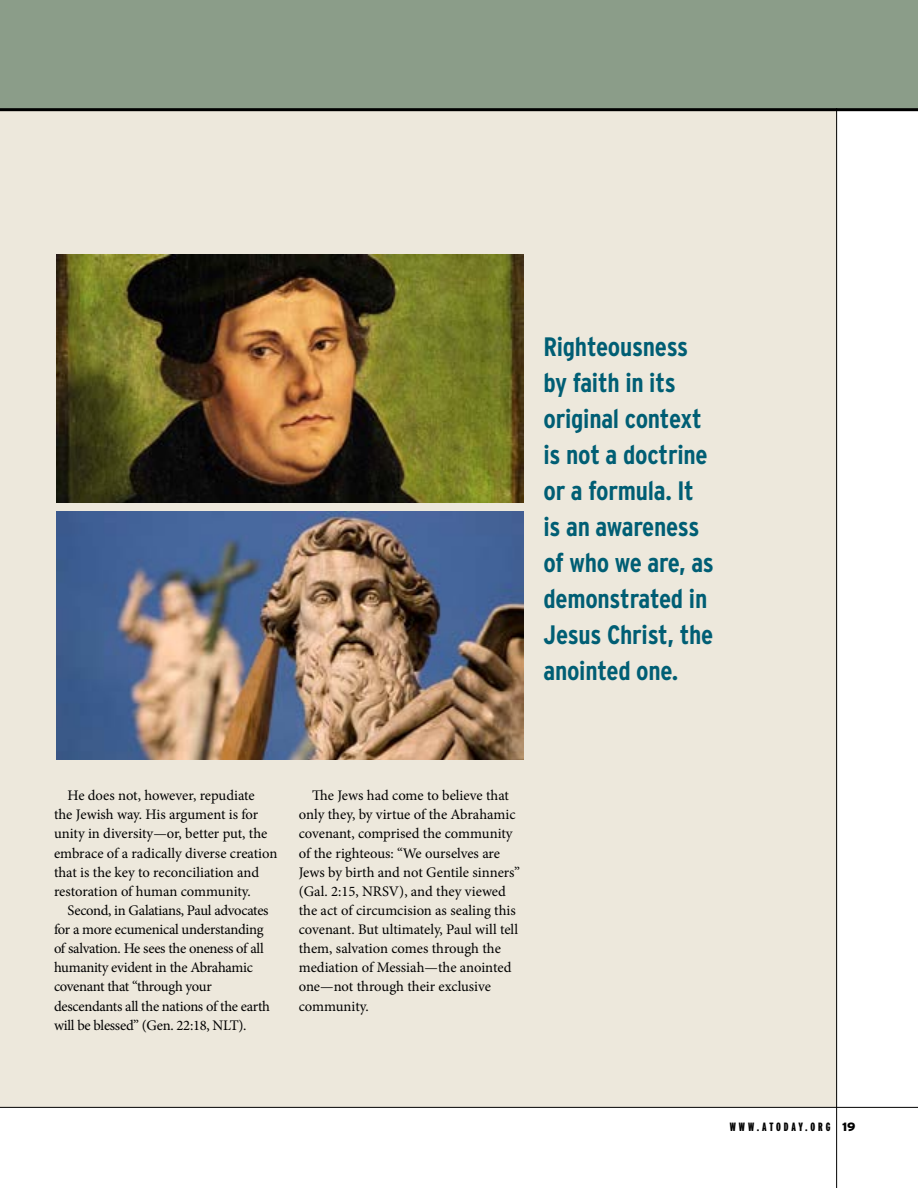
<style>
.page{position:relative;width:918px;height:1188px;background:#fff}
.page>*{position:absolute;margin:0;border:0;box-sizing:border-box;transform-origin:0 0}
.t1{font:700 condensed 26.7px/36px "Interstate";letter-spacing:-.01em;color:#005e74}
.t2{font:14.7px/19.2px "Minion Pro";letter-spacing:-.02em;color:#000}
.t3{font:900 extra-condensed 12px "Interstate";letter-spacing:.245em;color:#000}
.s1{font-stretch:normal}
</style>
<div class="page">
<div style="left:0;top:111px;width:837px;height:996px;background:#ede8dc"></div>
<div style="left:0;top:0;width:918px;height:110px;background:#8b9d89"></div>
<hr style="left:0;top:108px;width:918px;height:3px;background:#000">
<hr style="left:0;top:1107px;width:918px;height:1px;background:#000">
<hr style="left:836px;top:108px;width:1px;height:1080px;background:#000">
<img style="left:56px;top:255px;width:467px;height:248px">
<img style="left:56px;top:512px;width:467px;height:248px">
<h1 class="t1" style="left:543px;top:329px;width:172px">Righteousness by faith in its original context is not a doctrine or a formula. It is an awareness of who we are, as demonstrated in<br>Jesus Christ, the anointed one.</h1>
<p class="t2" style="left:54px;top:786px;width:225px;text-indent:13px">He does not, however, repudiate<br>the Jewish way. His argument is for unity in diversity—or, better put, the embrace of a radically diverse creation that is the key to reconciliation and restoration of human community.</p>
<p class="t2" style="left:54px;top:901px;width:218px;text-indent:13px">Second, in Galatians, Paul advocates for a more ecumenical understanding of salvation. He sees the oneness of all humanity evident in the Abrahamic covenant that “through your descendants all the nations of the earth will be blessed” (Gen. 22:18, NLT).</p>
<p class="t2" style="left:299px;top:786px;width:223px;text-indent:13px">The Jews had come to believe that only they, by virtue of the Abrahamic covenant, comprised the community of the righteous: “We ourselves are Jews by birth and not Gentile sinners” (Gal. 2:15, NRSV), and they viewed the act of circumcision as sealing this covenant. But ultimately, Paul will tell them, salvation comes through the mediation of Messiah—the anointed one—not through their exclusive community.</p>
<p class="t3" style="left:730px;top:1121px;width:127px">WWW.ATODAY.ORG <span class="s1">19</span></p>
</div>
